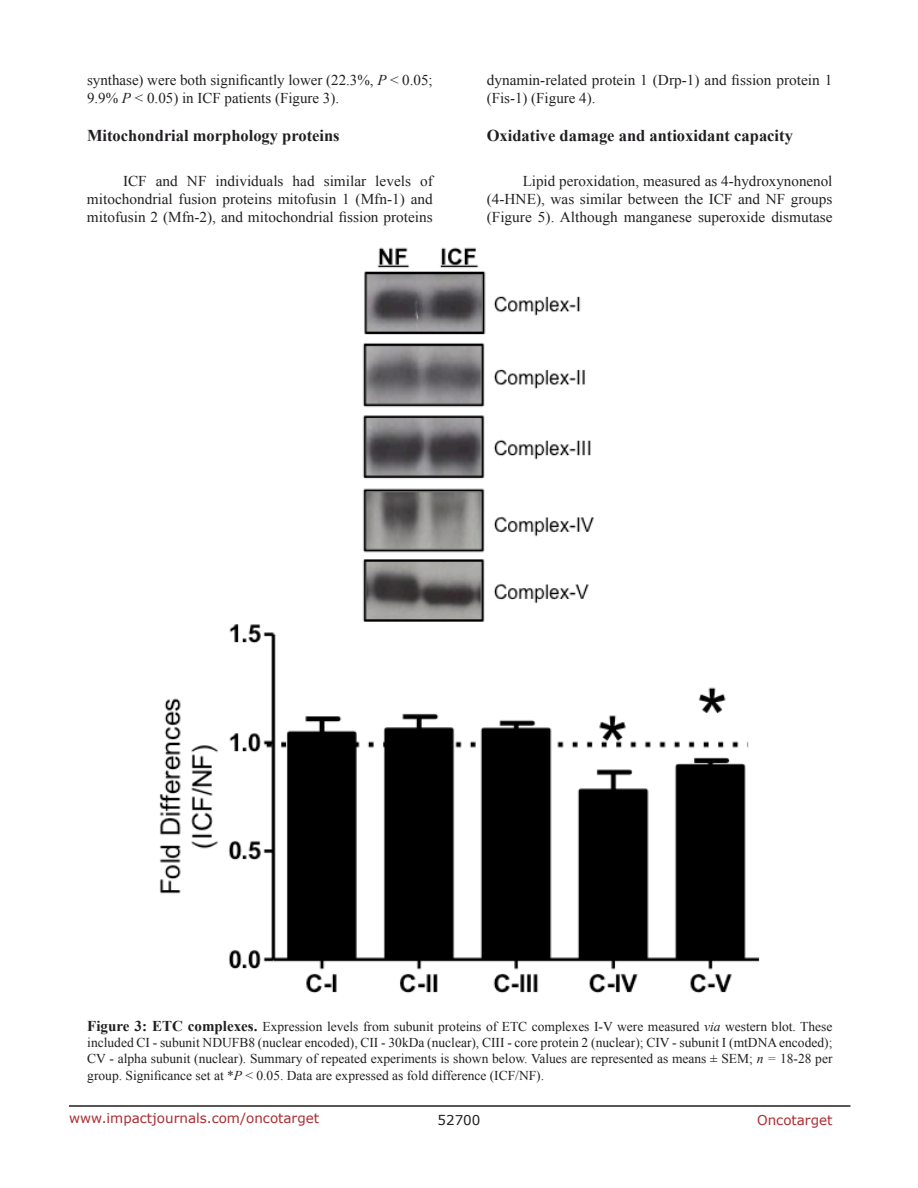
<style>
.page{position:relative;width:918px;height:1188px;background:#fff}
.page>*{position:absolute;margin:0;border:0;box-sizing:border-box;transform-origin:0 0}
.t1{font:700 16.5px "Times New Roman";color:#221f22}
.t2{font:15px/18px "Times New Roman";color:#221f22}
.t3{font:13.5px/16.2px "Times New Roman";color:#221f22;text-align:justify}
.t4{font:13.5px "Verdana";color:#ac2b31}
.t5{font:13.5px "Verdana";color:#221f22}
.s1{font-style:italic}
.s2{font-weight:700;font-size:15px}
</style>
<div class="page">
<hr style="left:69px;top:1105px;width:781px;height:2px;background:#231f20">
<img style="left:159px;top:247px;width:601px;height:747px">
<p class="t2" style="left:87px;top:71px;width:347px">synthase) were both significantly lower (22.3%, <span class="s1">P</span> &lt; 0.05;<br>9.9% <span class="s1">P</span> &lt; 0.05) in ICF patients (Figure 3).</p>
<p class="t1" style="left:87px;top:124px;width:254px">Mitochondrial morphology proteins</p>
<p class="t2" style="left:87px;top:172px;width:347px;text-align:justify;text-indent:36px">ICF and NF individuals had similar levels of mitochondrial fusion proteins mitofusin 1 (Mfn-1) and mitofusin 2 (Mfn-2), and mitochondrial fission proteins</p>
<p class="t2" style="left:487px;top:71px;width:347px">dynamin-related protein 1 (Drp-1) and fission protein 1 (Fis-1) (Figure 4).</p>
<p class="t1" style="left:487px;top:124px;width:308px">Oxidative damage and antioxidant capacity</p>
<p class="t2" style="left:487px;top:172px;width:347px;text-align:justify;text-indent:36px">Lipid peroxidation, measured as 4-hydroxynonenol (4-HNE), was similar between the ICF and NF groups (Figure 5). Although manganese superoxide dismutase</p>
<p class="t3" style="left:87px;top:1018px;width:747px"><span class="s2">Figure 3: ETC complexes.</span> Expression levels from subunit proteins of ETC complexes I-V were measured <span class="s1">via</span> western blot. These included CI - subunit NDUFB8 (nuclear encoded), CII - 30kDa (nuclear), CIII - core protein 2 (nuclear); CIV - subunit I (mtDNA encoded); CV - alpha subunit (nuclear). Summary of repeated experiments is shown below. Values are represented as means ± SEM; <span class="s1">n =</span> 18-28 per group. Significance set at *<span class="s1">P</span> &lt; 0.05. Data are expressed as fold difference (ICF/NF).</p>
<p class="t4" style="left:69px;top:1109px;width:252px">www.impactjournals.com/oncotarget</p>
<p class="t5" style="left:438px;top:1111px;width:44px">52700</p>
<p class="t4" style="left:757px;top:1111px;width:77px">Oncotarget</p>
</div>
